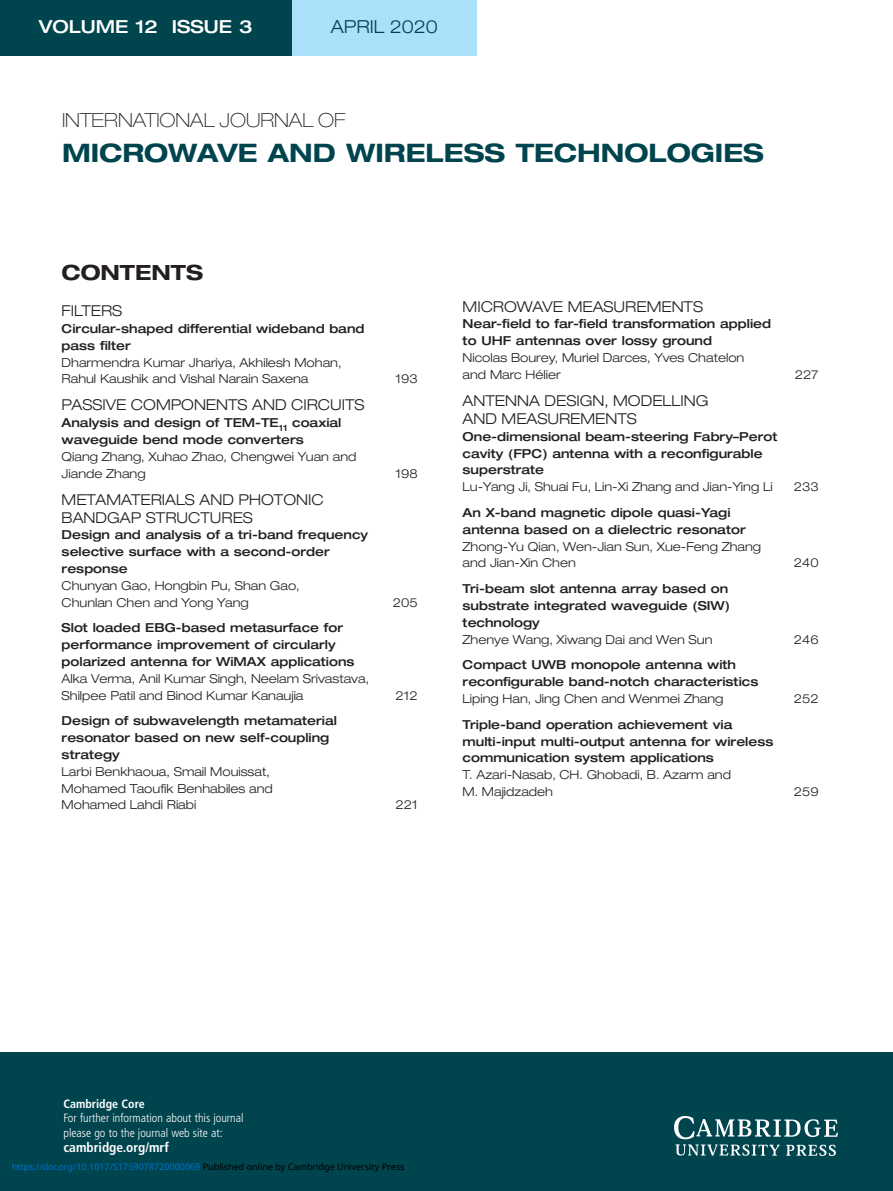
<style>
.page{position:relative;width:893px;height:1191px;background:#fff}
.page>*{position:absolute;margin:0;border:0;box-sizing:border-box;transform-origin:0 0}
.t1{font:700 expanded 25.5px "Helvetica Neue";color:#00444e}
.t2{font:700 expanded 21px "Helvetica Neue";color:#231f20}
.t3{font:100 expanded 19.5px "Helvetica Neue";color:#231f20}
.t4{font:500 expanded 18px "Helvetica Neue";color:#fff}
.t5{font:300 expanded 18px "Helvetica Neue";color:#00444e}
.t6{font:300 expanded 15px/18px "Helvetica Neue";color:#231f20}
.t7{font:700 condensed 13.5px "Frutiger";color:#fff}
.t8{font:500 expanded 12.3px/16.8px "Helvetica Neue";color:#231f20}
.t9{font:300 expanded 12.3px/16.8px "Helvetica Neue";color:#231f20}
.t10{font:300 condensed 12px/14.4px "Frutiger";color:#fff}
.t11{font:700 condensed 12px "Frutiger";color:#fff}
.t12{font:9px "Noto Sans";color:#0172cf}
.s1{color:#000}
</style>
<div class="page">
<div style="left:0;top:1052px;width:893px;height:139px;background:#00444e"></div>
<div style="left:0;top:0;width:291px;height:55px;background:#00444e"></div>
<div style="left:292px;top:0;width:185px;height:55px;background:#aae0f9"></div>
<img style="left:674px;top:1116px;width:163px;height:39px">
<h3 class="t4" style="left:39px;top:20px;width:215px">VOLUME 12 ISSUE 3</h3>
<h3 class="t5" style="left:331px;top:20px;width:109px">APRIL 2020</h3>
<h3 class="t3" style="left:62px;top:113px;width:285px">INTERNATIONAL JOURNAL OF</h3>
<h1 class="t1" style="left:62px;top:143px;width:703px">MICROWAVE AND WIRELESS TECHNOLOGIES</h1>
<h2 class="t2" style="left:62px;top:265px;width:143px">CONTENTS</h2>
<p class="t6" style="left:62px;top:303px;width:62px">FILTERS</p>
<p class="t8" style="left:62px;top:321px;width:304px">Circular-shaped differential wideband band pass filter</p>
<p class="t9" style="left:62px;top:355px;width:281px">Dharmendra Kumar Jhariya, Akhilesh Mohan,<br>Rahul Kaushik and Vishal Narain Saxena</p>
<p class="t9" style="left:396px;top:372px;width:24px">193</p>
<p class="t6" style="left:463px;top:299px;width:242px">MICROWAVE MEASUREMENTS</p>
<p class="t8" style="left:463px;top:317px;width:310px">Near-field to far-field transformation applied to UHF antennas over lossy ground</p>
<p class="t9" style="left:463px;top:350px;width:283px">Nicolas Bourey, Muriel Darces, Yves Chatelon and Marc Hélier</p>
<p class="t9" style="left:795px;top:367px;width:25px">227</p>
<p class="t6" style="left:62px;top:397px;width:304px">PASSIVE COMPONENTS AND CIRCUITS</p>
<p class="t8" style="left:62px;top:415px;width:281px">Analysis and design of TEM-TE<sub>11</sub> coaxial waveguide bend mode converters</p>
<p class="t9" style="left:62px;top:449px;width:296px">Qiang Zhang, Xuhao Zhao, Chengwei Yuan and<br>Jiande Zhang</p>
<p class="t6" style="left:62px;top:491px;width:263px">METAMATERIALS AND PHOTONIC<br>BANDGAP STRUCTURES</p>
<p class="t8" style="left:62px;top:528px;width:308px">Design and analysis of a tri-band frequency selective surface with a second-order response</p>
<p class="t9" style="left:62px;top:578px;width:240px">Chunyan Gao, Hongbin Pu, Shan Gao,<br>Chunlan Chen and Yong Yang</p>
<p class="t8" style="left:62px;top:621px;width:294px">Slot loaded EBG-based metasurface for performance improvement of circularly polarized antenna for WiMAX applications</p>
<p class="t9" style="left:62px;top:671px;width:309px">Alka Verma, Anil Kumar Singh, Neelam Srivastava,<br>Shilpee Patil and Binod Kumar Kanaujia</p>
<p class="t8" style="left:62px;top:714px;width:277px">Design of subwavelength metamaterial resonator based on new self-coupling strategy</p>
<p class="t9" style="left:62px;top:764px;width:213px">Larbi Benkhaoua, Smail Mouissat,<br>Mohamed Taoufik Benhabiles and<br>Mohamed Lahdi Riabi</p>
<p class="t9" style="left:396px;top:466px;width:24px">198</p>
<p class="t9" style="left:393px;top:595px;width:26px">205</p>
<p class="t9" style="left:396px;top:688px;width:24px">212</p>
<p class="t9" style="left:396px;top:798px;width:24px">221</p>
<p class="t6" style="left:463px;top:393px;width:247px">ANTENNA DESIGN, MODELLING<br>AND MEASUREMENTS</p>
<p class="t8" style="left:463px;top:429px;width:316px">One-dimensional beam-steering Fabry–Perot cavity (FPC) antenna with a reconfigurable superstrate</p>
<p class="t9" style="left:463px;top:479px;width:312px">Lu-Yang Ji, Shuai Fu, Lin-Xi Zhang and Jian-Ying Li</p>
<p class="t9" style="left:794px;top:479px;width:26px">233</p>
<p class="t8" style="left:463px;top:505px;width:285px">An X-band magnetic dipole quasi-Yagi antenna based on a dielectric resonator</p>
<p class="t9" style="left:463px;top:539px;width:300px">Zhong-Yu Qian, Wen-Jian Sun, Xue-Feng Zhang and Jian-Xin Chen</p>
<p class="t9" style="left:794px;top:556px;width:26px">240</p>
<p class="t8" style="left:463px;top:581px;width:269px">Tri-beam slot antenna array based on substrate integrated waveguide (SIW) technology</p>
<p class="t9" style="left:463px;top:632px;width:251px">Zhenye Wang, Xiwang Dai and Wen Sun</p>
<p class="t9" style="left:794px;top:632px;width:26px">246</p>
<p class="t8" style="left:463px;top:657px;width:297px">Compact UWB monopole antenna with reconfigurable band-notch characteristics</p>
<p class="t9" style="left:463px;top:691px;width:262px">Liping Han, Jing Chen and Wenmei Zhang</p>
<p class="t9" style="left:794px;top:691px;width:26px">252</p>
<p class="t8" style="left:463px;top:717px;width:312px">Triple-band operation achievement via multi-input multi-output antenna for wireless communication system applications</p>
<p class="t9" style="left:463px;top:767px;width:270px">T. Azari-Nasab, CH. Ghobadi, B. Azarm and<br>M. Majidzadeh</p>
<p class="t9" style="left:794px;top:784px;width:26px">259</p>
<p class="t11" style="left:63px;top:1098px;width:83px">Cambridge Core</p>
<p class="t10" style="left:63px;top:1111px;width:182px">For further information about this journal please go to the journal web site at:</p>
<p class="t7" style="left:63px;top:1142px;width:107px">cambridge.org/mrf</p>
<p class="t12" style="left:12px;top:1160px;width:394px">https://doi.org/10.1017/S1759078720000069 <span class="s1">Published online by Cambridge University Press</span></p>
</div>
